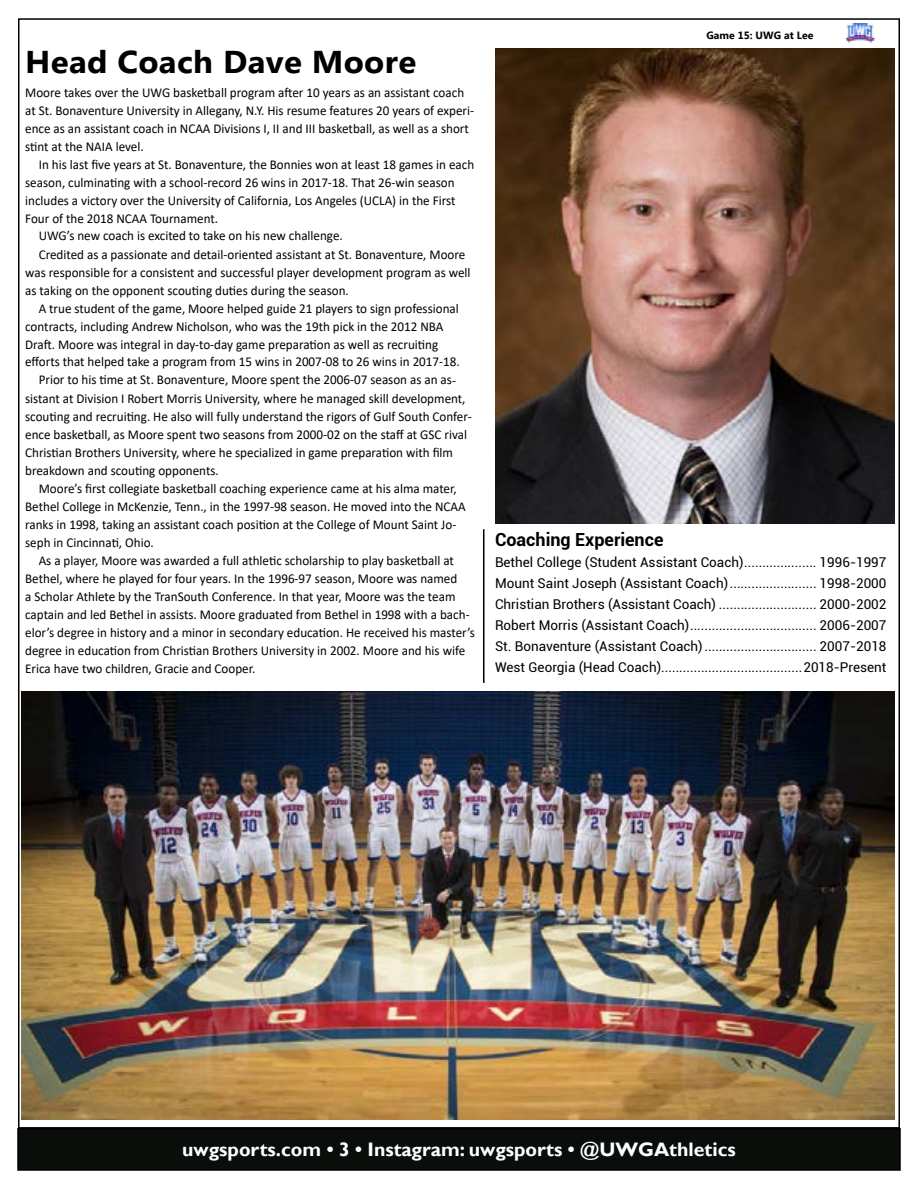
<style>
.page{position:relative;width:918px;height:1188px;background:#fff}
.page>*{position:absolute;margin:0;border:0;box-sizing:border-box;transform-origin:0 0}
.t1{font:700 31.5px "Microsoft New Tai Lue";letter-spacing:.01em;color:#000;scale:1.05 1}
.t2{font:700 19.5px "Gill Sans";color:#fff}
.t3{font:700 18px "Roboto";color:#000}
.t4{font:13.5px/18px "Calibri";color:#000}
.t5{font:13.5px/21px "Roboto";color:#000;text-align:justify}
.t6{font:700 10.5px "Microsoft New Tai Lue";color:#000}
</style>
<div class="page">
<img style="left:846px;top:23px;width:28px;height:20px">
<div style="left:18px;top:1129px;width:882px;height:41px;background:#090e0a"></div>
<div style="left:17px;top:1128px;width:884px;height:43px;border:2px solid #000"></div>
<img style="left:495px;top:49px;width:400px;height:475px">
<hr style="left:483px;top:529px;width:1px;height:154px;background:#000">
<img style="left:21px;top:691px;width:874px;height:429px">
<h1 class="t1" style="left:25px;top:43px;width:374px">Head Coach Dave Moore</h1>
<p class="t4" style="left:25px;top:83px;width:451px">Moore takes over the UWG basketball program after 10 years as an assistant coach at St. Bonaventure University in Allegany, N.Y. His resume features 20 years of experi&shy;ence as an assistant coach in NCAA Divisions I, II and III basketball, as well as a short stint at the NAIA level.</p>
<p class="t4" style="left:39px;top:155px;width:437px">In his last five years at St. Bonaventure, the Bonnies won at least 18 games in each</p>
<p class="t4" style="left:25px;top:173px;width:431px">season, culminating with a school-record 26 wins in 2017-18. That 26-win season</p>
<p class="t4" style="left:25px;top:191px;width:432px">includes a victory over the University of California, Los Angeles (UCLA) in the First</p>
<p class="t4" style="left:25px;top:209px;width:194px">Four of the 2018 NCAA Tournament.</p>
<p class="t4" style="left:39px;top:227px;width:306px">UWG’s new coach is excited to take on his new challenge.</p>
<p class="t4" style="left:39px;top:245px;width:428px">Credited as a passionate and detail-oriented assistant at St. Bonaventure, Moore</p>
<p class="t4" style="left:25px;top:263px;width:447px">was responsible for a consistent and successful player development program as well</p>
<p class="t4" style="left:25px;top:281px;width:325px">as taking on the opponent scouting duties during the season.</p>
<p class="t4" style="left:39px;top:299px;width:422px">A true student of the game, Moore helped guide 21 players to sign professional</p>
<p class="t4" style="left:25px;top:317px;width:420px">contracts, including Andrew Nicholson, who was the 19th pick in the 2012 NBA</p>
<p class="t4" style="left:25px;top:335px;width:415px">Draft. Moore was integral in day-to-day game preparation as well as recruiting</p>
<p class="t4" style="left:25px;top:353px;width:436px">efforts that helped take a program from 15 wins in 2007-08 to 26 wins in 2017-18.</p>
<p class="t4" style="left:39px;top:371px;width:419px">Prior to his time at St. Bonaventure, Moore spent the 2006-07 season as an as-</p>
<p class="t4" style="left:25px;top:389px;width:442px">sistant at Division I Robert Morris University, where he managed skill development,</p>
<p class="t4" style="left:25px;top:407px;width:448px">scouting and recruiting. He also will fully understand the rigors of Gulf South Confer-</p>
<p class="t4" style="left:25px;top:425px;width:443px">ence basketball, as Moore spent two seasons from 2000-02 on the staff at GSC rival</p>
<p class="t4" style="left:25px;top:443px;width:429px">Christian Brothers University, where he specialized in game preparation with film</p>
<p class="t4" style="left:25px;top:461px;width:195px">breakdown and scouting opponents.</p>
<p class="t4" style="left:39px;top:479px;width:420px">Moore’s first collegiate basketball coaching experience came at his alma mater,</p>
<p class="t4" style="left:25px;top:497px;width:442px">Bethel College in McKenzie, Tenn., in the 1997-98 season. He moved into the NCAA</p>
<p class="t4" style="left:25px;top:515px;width:433px">ranks in 1998, taking an assistant coach position at the College of Mount Saint Jo-</p>
<p class="t4" style="left:25px;top:533px;width:130px">seph in Cincinnati, Ohio.</p>
<p class="t4" style="left:39px;top:551px;width:417px">As a player, Moore was awarded a full athletic scholarship to play basketball at</p>
<p class="t4" style="left:25px;top:569px;width:434px">Bethel, where he played for four years. In the 1996-97 season, Moore was named</p>
<p class="t4" style="left:25px;top:587px;width:432px">a Scholar Athlete by the TranSouth Conference. In that year, Moore was the team</p>
<p class="t4" style="left:25px;top:605px;width:446px">captain and led Bethel in assists. Moore graduated from Bethel in 1998 with a bach-</p>
<p class="t4" style="left:25px;top:623px;width:451px">elor’s degree in history and a minor in secondary education. He received his master’s</p>
<p class="t4" style="left:25px;top:641px;width:442px">degree in education from Christian Brothers University in 2002. Moore and his wife</p>
<p class="t4" style="left:25px;top:659px;width:232px">Erica have two children, Gracie and Cooper.</p>
<p class="t6" style="left:706px;top:29px;width:108px">Game 15: UWG at Lee</p>
<h3 class="t3" style="left:495px;top:527px;width:170px">Coaching Experience</h3>
<p class="t5" style="left:495px;top:552px;width:393px">Bethel College (Student Assistant Coach).................... 1996-1997<br>Mount Saint Joseph (Assistant Coach)........................ 1998-2000<br>Christian Brothers (Assistant Coach) ........................... 2000-2002<br>Robert Morris (Assistant Coach)................................... 2006-2007<br>St. Bonaventure (Assistant Coach)............................... 2007-2018<br>West Georgia (Head Coach).......................................2018-Present</p>
<h2 class="t2" style="left:182px;top:1138px;width:555px">uwgsports.com • 3 • Instagram: uwgsports • @UWGAthletics</h2>
</div>
